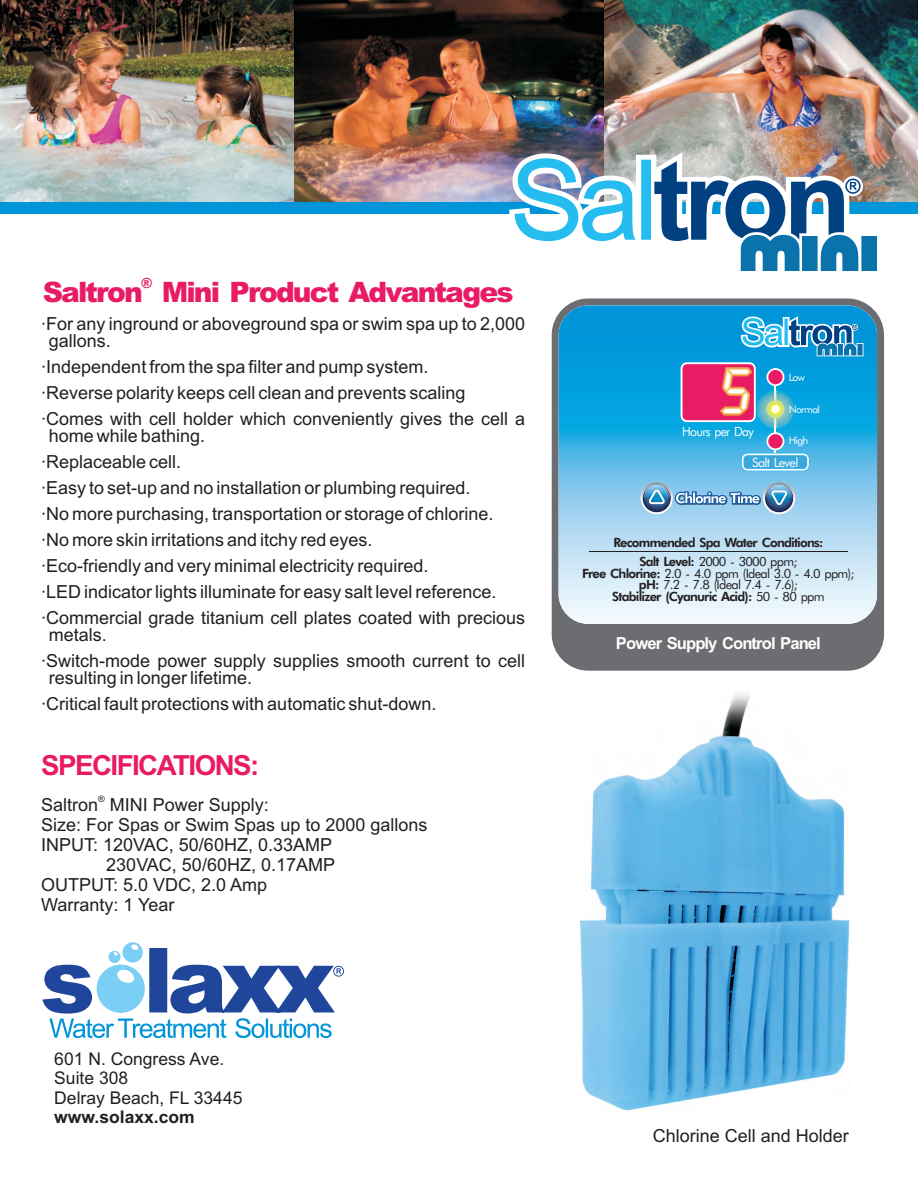
<style>
.page{position:relative;width:918px;height:1188px;background:#fff}
.page>*{position:absolute;margin:0;border:0;box-sizing:border-box;transform-origin:0 0}
.t1{font:italic 900 28.2px "Arial";letter-spacing:-.065em;color:#e91b65}
.t2{font:700 27.75px "Arial";letter-spacing:-.055em;color:#e91b65}
.t3{font:18px/26px "Arial";color:#231f20}
.t4{font:17.55px/19.5px "Arial";color:#231f20}
.t5{font:700 17.55px "Arial";color:#231f20}
.t6{font:700 16.65px "Arial";letter-spacing:-.055em;color:#fff}
.t7{font:italic 900 14.1px "Arial";color:#e91b65}
.t8{font:12.75px/11.4px "Futura BT";letter-spacing:-.06em;color:#231f20;text-align:center}
.t9{font:800 12.75px "Futura BT";letter-spacing:-.06em;color:#231f20}
.t10{font:12.75px "Futura BT";letter-spacing:-.06em;color:#fff;scale:.95 1}
.t11{font:12.75px "Futura BT";letter-spacing:-.06em;color:#fff}
.t12{font:10.35px "Futura BT";letter-spacing:-.06em;color:#fff}
.t13{font:9px "Arial";color:#231f20}
.s1{font-weight:800}
</style>
<div class="page">
<div style="left:0;top:0;width:918px;height:214px;background:#0095d9"></div>
<img style="left:0;top:0;width:294px;height:202px">
<img style="left:604px;top:0;width:314px;height:202px">
<img style="left:294px;top:0;width:310px;height:202px">
<svg style="left:552px;top:298px;width:332px;height:373px;background:#757679"></svg>
<img style="left:559px;top:305px;width:318px;height:319px">
<svg style="left:681px;top:362px;width:75px;height:60px"></svg>
<svg style="left:640px;top:482px;width:155px;height:32px;background:#82b2d5"></svg>
<hr style="left:774px;top:369px;width:2px;height:86px;background:#fff">
<svg style="left:766px;top:368px;width:18px;height:18px"></svg>
<svg style="left:766px;top:432px;width:18px;height:18px"></svg>
<div style="left:768px;top:370px;width:15px;height:14px;background:#e91b65;border-radius:50%"></div>
<div style="left:768px;top:434px;width:15px;height:14px;background:#e91b65;border-radius:50%"></div>
<svg style="left:742px;top:453px;width:67px;height:18px"></svg>
<hr style="left:589px;top:551px;width:258px;height:1px;background:#231f20">
<svg style="left:683px;top:364px;width:71px;height:56px;background:#ec4270"></svg>
<img style="left:756px;top:390px;width:39px;height:38px;border-radius:50%">
<svg style="left:766px;top:400px;width:18px;height:18px"></svg>
<svg style="left:770px;top:404px;width:11px;height:11px"></svg>
<div style="left:771px;top:405px;width:9px;height:8px;background:#fff;border-radius:50%"></div>
<svg style="left:741px;top:316px;width:123px;height:40px;background:#44a4d4"></svg>
<img style="left:581px;top:693px;width:269px;height:417px">
<img style="left:509px;top:153px;width:371px;height:118px">
<svg style="left:42px;top:942px;width:302px;height:96px"></svg>
<p class="t7" style="left:141px;top:278px;width:13px">®</p>
<h1 class="t1" style="left:43px;top:281px;width:472px">Saltron Mini Product Advantages</h1>
<p class="t3" style="left:49px;top:317px;width:478px;line-height:17.1px;text-indent:-8px">·For any inground or aboveground spa or swim spa up to 2,000 gallons.</p>
<p class="t3" style="left:41px;top:356px;width:485px">·Independent from the spa filter and pump system.<br>·Reverse polarity keeps cell clean and prevents scaling ·Comes with cell holder which conveniently gives the cell a</p>
<p class="t3" style="left:41px;top:425px;width:485px;text-indent:8px">home while bathing.<br>·Replaceable cell.<br>·Easy to set-up and no installation or plumbing required.<br>·No more purchasing, transportation or storage of chlorine. ·No more skin irritations and itchy red eyes.<br>·Eco-friendly and very minimal electricity required.<br>·LED indicator lights illuminate for easy salt level reference. ·Commercial grade titanium cell plates coated with precious</p>
<p class="t3" style="left:41px;top:623px;width:485px;text-indent:8px">metals.<br>·Switch-mode power supply supplies smooth current to cell</p>
<p class="t3" style="left:41px;top:666px;width:397px;text-indent:8px">resulting in longer lifetime.<br>·Critical fault protections with automatic shut-down.</p>
<h2 class="t2" style="left:41px;top:755px;width:220px">SPECIFICATIONS:</h2>
<p class="t13" style="left:98px;top:795px;width:8px">®</p>
<p class="t3" style="left:41px;top:793px;width:229px">Saltron MINI Power Supply:</p>
<p class="t3" style="left:41px;top:813px;width:388px">Size: For Spas or Swim Spas up to 2000 gallons</p>
<p class="t3" style="left:41px;top:833px;width:292px">INPUT: 120VAC, 50/60HZ, 0.33AMP</p>
<p class="t3" style="left:106px;top:853px;width:230px">230VAC, 50/60HZ, 0.17AMP</p>
<p class="t3" style="left:41px;top:874px;width:228px">OUTPUT: 5.0 VDC, 2.0 Amp</p>
<p class="t3" style="left:41px;top:894px;width:135px">Warranty: 1 Year</p>
<p class="t4" style="left:54px;top:1050px;width:190px">601 N. Congress Ave.<br>Suite 308<br>Delray Beach, FL 33445</p>
<p class="t5" style="left:54px;top:1111px;width:142px">www.solaxx.com</p>
<p class="t12" style="left:789px;top:373px;width:18px">Low</p>
<p class="t12" style="left:789px;top:405px;width:33px">Normal</p>
<p class="t10" style="left:682px;top:426px;width:77px">Hours per Day</p>
<p class="t12" style="left:789px;top:436px;width:21px">High</p>
<p class="t11" style="left:752px;top:457px;width:48px">Salt Level</p>
<p class="t9" style="left:614px;top:538px;width:211px">Recommended Spa Water Conditions:</p>
<p class="t8" style="left:582px;top:557px;width:274px"><span class="s1">Salt Level:</span> 2000 - 3000 ppm;<br><span class="s1">Free Chlorine:</span> 2.0 - 4.0 ppm (Ideal 3.0 - 4.0 ppm); <span class="s1">pH:</span> 7.2 - 7.8 (Ideal 7.4 - 7.6);<br><span class="s1">Stabilizer (Cyanuric Acid):</span> 50 - 80 ppm</p>
<p class="t6" style="left:616px;top:637px;width:206px">Power Supply Control Panel</p>
<p class="t3" style="left:653px;top:1125px;width:198px">Chlorine Cell and Holder</p>
</div>
